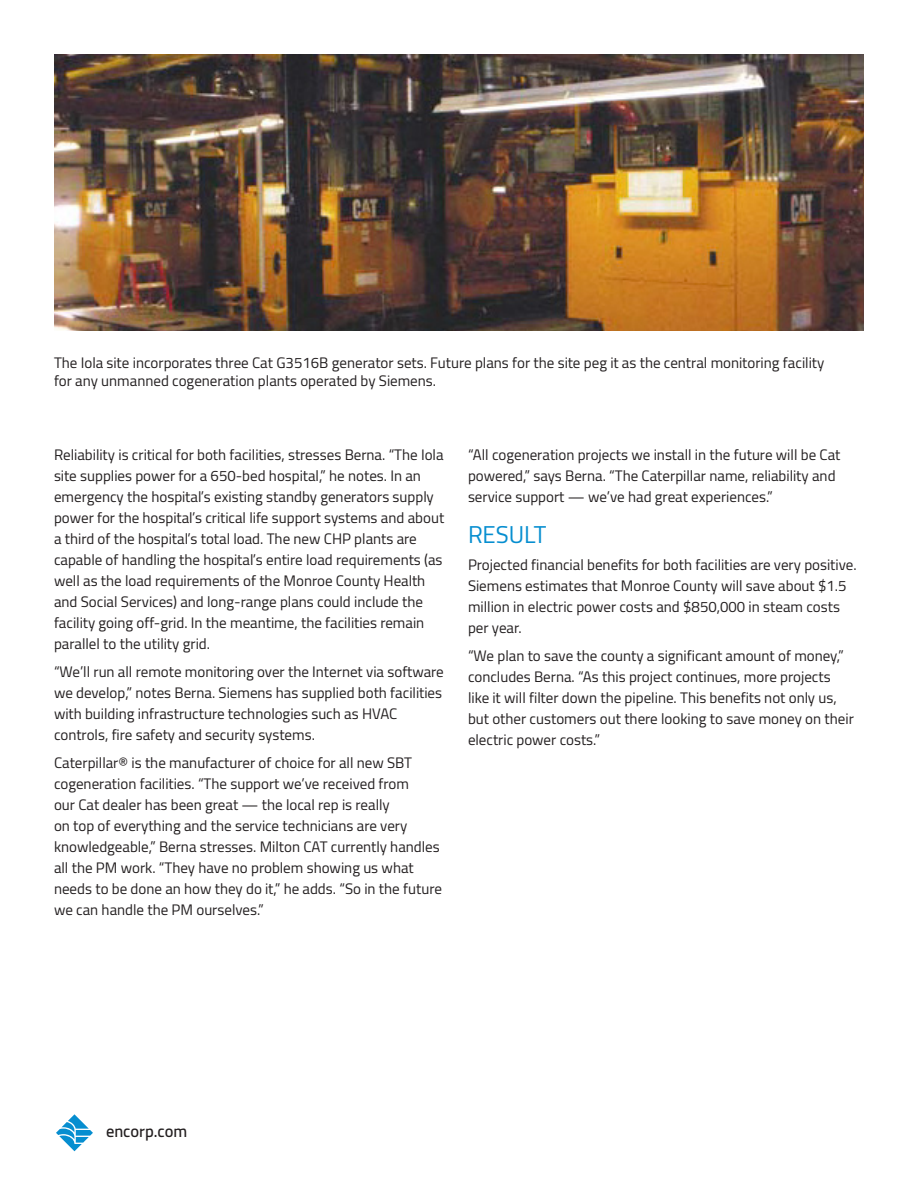
<style>
.page{position:relative;width:918px;height:1188px;background:#fff}
.page>*{position:absolute;margin:0;border:0;box-sizing:border-box;transform-origin:0 0}
.body{font:24px "Cairo";letter-spacing:-.01em;color:#068ed0}
.t1{font:600 16.5px "Cairo";color:#231f20}
.body-2{font:15px/21px "Cairo";color:#231f20}
</style>
<div class="page">
<svg style="left:56px;top:1114px;width:37px;height:37px"></svg>
<img style="left:54px;top:54px;width:810px;height:276px">
<p class="body-2" style="left:54px;top:354px;width:772px;line-height:18px">The Iola site incorporates three Cat G3516B generator sets. Future plans for the site peg it as the central monitoring facility for any unmanned cogeneration plants operated by Siemens.</p>
<p class="body-2" style="left:54px;top:444px;width:392px">Reliability is critical for both facilities, stresses Berna. “The Iola site supplies power for a 650-bed hospital,” he notes. In an emergency the hospital’s existing standby generators supply power for the hospital’s critical life support systems and about a third of the hospital’s total load. The new CHP plants are capable of handling the hospital’s entire load requirements (as well as the load requirements of the Monroe County Health and Social Services) and long-range plans could include the facility going off-grid. In the meantime, the facilities remain parallel to the utility grid.</p>
<p class="body-2" style="left:54px;top:661px;width:391px">“We’ll run all remote monitoring over the Internet via software we develop,” notes Berna. Siemens has supplied both facilities with building infrastructure technologies such as HVAC controls, fire safety and security systems.</p>
<p class="body-2" style="left:54px;top:752px;width:389px">Caterpillar® is the manufacturer of choice for all new SBT cogeneration facilities. “The support we’ve received from<br>our Cat dealer has been great — the local rep is really<br>on top of everything and the service technicians are very knowledgeable,” Berna stresses. Milton CAT currently handles all the PM work. “They have no problem showing us what needs to be done an how they do it,” he adds. “So in the future we can handle the PM ourselves.”</p>
<p class="body-2" style="left:468px;top:444px;width:374px">“All cogeneration projects we install in the future will be Cat powered,” says Berna. “The Caterpillar name, reliability and service support — we’ve had great experiences.”</p>
<p class="body" style="left:468px;top:514px;width:80px">RESULT</p>
<p class="body-2" style="left:468px;top:555px;width:390px">Projected financial benefits for both facilities are very positive.<br>Siemens estimates that Monroe County will save about $1.5 million in electric power costs and $850,000 in steam costs per year.</p>
<p class="body-2" style="left:468px;top:645px;width:387px">“We plan to save the county a significant amount of money,” concludes Berna. “As this project continues, more projects like it will filter down the pipeline. This benefits not only us, but other customers out there looking to save money on their electric power costs.”</p>
<p class="t1" style="left:106px;top:1117px;width:83px">encorp.com</p>
</div>
